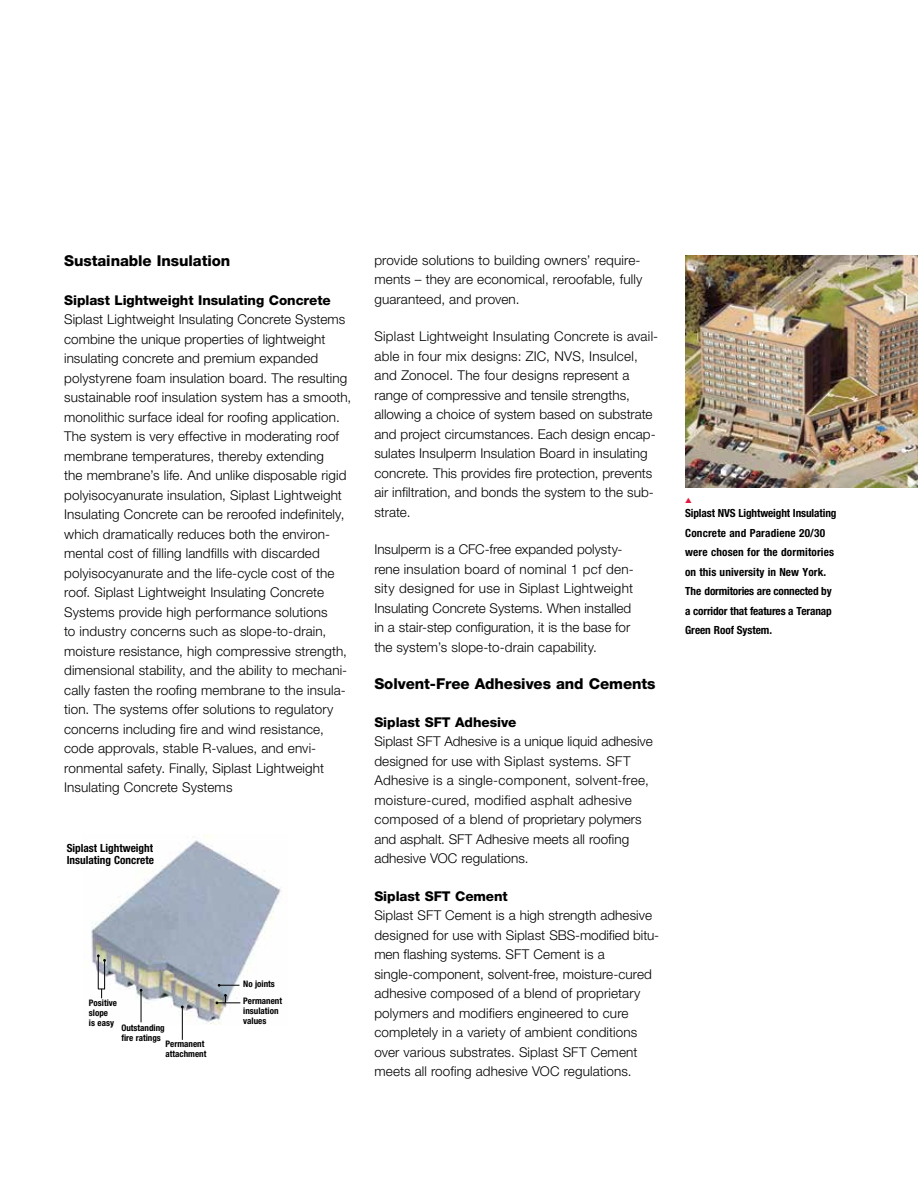
<style>
.page{position:relative;width:918px;height:1188px;background:#fff}
.page>*{position:absolute;margin:0;border:0;box-sizing:border-box;transform-origin:0 0}
.t1{font:800 15px "Helvetica Neue LT Std";letter-spacing:-.005em;color:#000}
.t2{font:300 13.5px/19.5px "Helvetica Neue LT Std";letter-spacing:.01em;color:#000}
.t3{font:800 13.5px "Helvetica Neue LT Std";letter-spacing:-.005em;color:#000}
.t4{font:700 condensed 11.25px/19.5px "Helvetica Neue LT Std";color:#000}
.t5{font:700 condensed 9px/10.1px "Helvetica Neue LT Std";color:#000}
</style>
<div class="page">
<img style="left:84px;top:835px;width:197px;height:189px">
<hr style="left:182px;top:1007px;width:1px;height:33px;background:#000">
<hr style="left:141px;top:990px;width:1px;height:32px;background:#000">
<svg style="left:216px;top:994px;width:24px;height:10px"></svg>
<svg style="left:218px;top:984px;width:21px;height:3px"></svg>
<svg style="left:97px;top:954px;width:9px;height:44px"></svg>
<img style="left:685px;top:255px;width:233px;height:233px">
<p class="t1" style="left:64px;top:252px;width:168px">Sustainable Insulation</p>
<p class="t3" style="left:64px;top:292px;width:268px">Siplast Lightweight Insulating Concrete</p>
<p class="t2" style="left:64px;top:310px;width:289px">Siplast Lightweight Insulating Concrete Systems combine the unique properties of lightweight insulating concrete and premium expanded polystyrene foam insulation board. The resulting sustainable roof insulation system has a smooth, monolithic surface ideal for roofing application.<br>The system is very effective in moderating roof membrane temperatures, thereby extending<br>the membrane’s life. And unlike disposable rigid polyisocyanurate insulation, Siplast Lightweight Insulating Concrete can be reroofed indefinitely, which dramatically reduces both the environ&shy;mental cost of filling landfills with discarded polyisocyanurate and the life-cycle cost of the roof. Siplast Lightweight Insulating Concrete Systems provide high performance solutions<br>to industry concerns such as slope-to-drain, moisture resistance, high compressive strength, dimensional stability, and the ability to mechani&shy;cally fasten the roofing membrane to the insula&shy;tion. The systems offer solutions to regulatory concerns including fire and wind resistance, code approvals, stable R-values, and envi&shy;ronmental safety. Finally, Siplast Lightweight Insulating Concrete Systems</p>
<p class="t4" style="left:67px;top:842px;width:89px;line-height:12px">Siplast Lightweight<br>Insulating Concrete</p>
<p class="t5" style="left:89px;top:998px;width:30px">Positive slope<br>is easy</p>
<p class="t5" style="left:121px;top:1022px;width:45px">Outstanding fire ratings</p>
<p class="t5" style="left:166px;top:1039px;width:42px">Permanent attachment</p>
<p class="t5" style="left:243px;top:979px;width:33px">No joints</p>
<p class="t5" style="left:243px;top:996px;width:40px">Permanent insulation values</p>
<p class="t2" style="left:374px;top:250px;width:269px">provide solutions to building owners’ require&shy;ments – they are economical, reroofable, fully guaranteed, and proven.</p>
<p class="t2" style="left:374px;top:326px;width:285px">Siplast Lightweight Insulating Concrete is avail&shy;able in four mix designs: ZIC, NVS, Insulcel, and Zonocel. The four designs represent a range of compressive and tensile strengths, allowing a choice of system based on substrate and project circumstances. Each design encap&shy;sulates Insulperm Insulation Board in insulating concrete. This provides fire protection, prevents air infiltration, and bonds the system to the sub&shy;strate.</p>
<p class="t2" style="left:374px;top:539px;width:261px">Insulperm is a CFC-free expanded polysty&shy;rene insulation board of nominal 1 pcf den&shy;sity designed for use in Siplast Lightweight Insulating Concrete Systems. When installed in a stair-step configuration, it is the base for the system’s slope-to-drain capability.</p>
<p class="t1" style="left:374px;top:675px;width:283px">Solvent-Free Adhesives and Cements</p>
<p class="t3" style="left:374px;top:714px;width:144px">Siplast SFT Adhesive</p>
<p class="t2" style="left:374px;top:732px;width:280px">Siplast SFT Adhesive is a unique liquid adhesive designed for use with Siplast systems. SFT Adhesive is a single-component, solvent-free, moisture-cured, modified asphalt adhesive composed of a blend of proprietary polymers and asphalt. SFT Adhesive meets all roofing adhesive VOC regulations.</p>
<p class="t3" style="left:374px;top:888px;width:135px">Siplast SFT Cement</p>
<p class="t2" style="left:374px;top:905px;width:286px">Siplast SFT Cement is a high strength adhesive designed for use with Siplast SBS-modified bitu&shy;men flashing systems. SFT Cement is a single-component, solvent-free, moisture-cured adhesive composed of a blend of proprietary polymers and modifiers engineered to cure completely in a variety of ambient conditions over various substrates. Siplast SFT Cement meets all roofing adhesive VOC regulations.</p>
<p class="t4" style="left:685px;top:503px;width:153px">Siplast NVS Lightweight Insulating<br>Concrete and Paradiene 20/30 were chosen for the dormitories on this university in New York.<br>The dormitories are connected by a corridor that features a Teranap<br>Green Roof System.</p>
</div>
